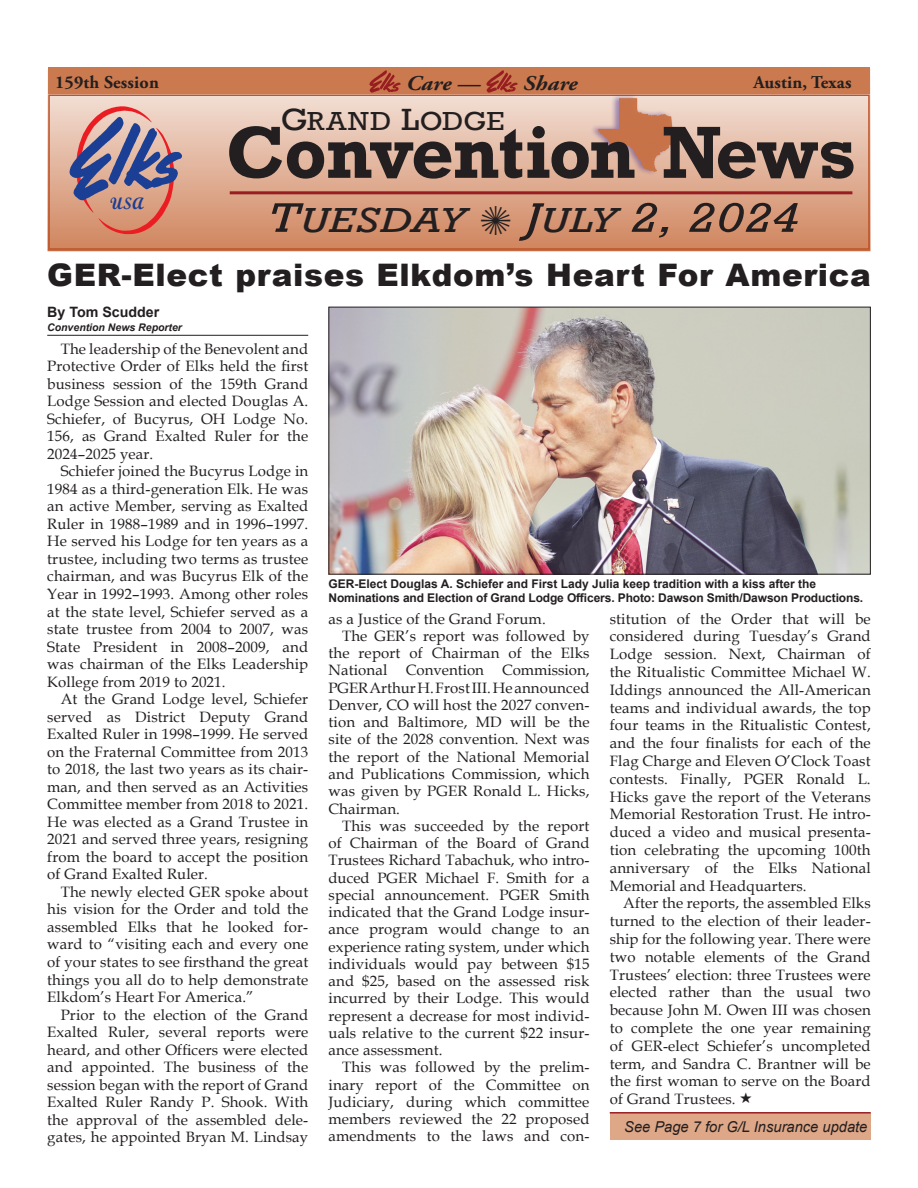
<style>
.page{position:relative;width:918px;height:1188px;background:#fff}
.page>*{position:absolute;margin:0;border:0;box-sizing:border-box;transform-origin:0 0}
.t1{font:700 75px "Rockwell";letter-spacing:-.02em;color:#231f20}
.t2{font:42px "Rockwell Italic SC850";color:#231f20;scale:1.25 1}
.t3{font:35.7px "Rockwell Italic SC850";letter-spacing:.015em;color:#231f20;scale:1.25 1}
.t4{font:900 31.05px "Arial";letter-spacing:.02em;color:#231f20}
.t5{font:26.85px "Rockwell SC850";letter-spacing:.055em;color:#231f20;scale:1.07 1}
.t6{font:italic 700 21px "Adobe Garamond Pro";letter-spacing:.005em;color:#231f20;scale:1.1 1}
.t7{font:700 18px "Adobe Garamond Pro";letter-spacing:.01em;color:#231f20}
.t8{font:16.5px "Script MT Bold";color:#1b3f94}
.t9{font:15px/17.5px "Book Antiqua";letter-spacing:.01em;color:#231f20;text-align:justify}
.t10{font:italic 15px "Arial";color:#231f20}
.t11{font:700 14.25px "Arial";color:#231f20}
.t12{font:700 12px/14.2px "Arial";letter-spacing:-.01em;color:#231f20}
.t13{font:italic 700 10.5px "Arial";color:#231f20}
.s1{font-size:31.5px}
.s2{font-size:42px}
.s3{font-size:35.7px}
</style>
<div class="page">
<img style="left:330px;top:309px;width:539px;height:264px">
<div style="left:328px;top:307px;width:543px;height:268px;border:1px solid #231f20"></div>
<hr style="left:47px;top:335px;width:261px;height:1px;background:#231f20">
<svg style="left:48px;top:97px;width:822px;height:154px;background:#e0af96"></svg>
<div style="left:48px;top:94px;width:822px;height:156px;border:2px solid #be5428"></div>
<div style="left:48px;top:68px;width:822px;height:26px;background:#cb794e"></div>
<img style="left:369px;top:70px;width:31px;height:22px">
<img style="left:487px;top:70px;width:30px;height:22px">
<img style="left:73px;top:103px;width:104px;height:134px">
<img style="left:69px;top:116px;width:113px;height:84px">
<div style="left:590px;top:94px;width:87px;height:82px;background:#442d8e;opacity:.75"></div>
<img style="left:597px;top:98px;width:80px;height:74px">
<hr style="left:230px;top:191px;width:622px;height:3px;background:#971d21">
<div style="left:610px;top:1113px;width:261px;height:27px;background:#dea787"></div>
<hr style="left:610px;top:1112px;width:261px;height:2px;background:#971d21">
<svg style="left:481px;top:205px;width:29px;height:30px"></svg>
<p class="t7" style="left:55px;top:72px;width:105px">159th Session</p>
<p class="t6" style="left:406px;top:71px;width:69px">Care —</p>
<p class="t6" style="left:523px;top:71px;width:51px">Share</p>
<p class="t7" style="left:753px;top:72px;width:100px">Austin, Texas</p>
<p class="t8" style="left:110px;top:194px;width:35px">USA</p>
<p class="t5" style="left:281px;top:105px;width:210px"><span class="s1">G</span>RAND <span class="s1">L</span>ODGE</p>
<p class="t1" style="left:225px;top:107px;width:632px">Convention News</p>
<p class="t3" style="left:269px;top:199px;width:159px"><span class="s2">T</span>UESDAY</p>
<p class="t2" style="left:526px;top:193px;width:221px">J<span class="s3">ULY</span> 2, 2024</p>
<p class="t4" style="left:47px;top:252px;width:825px">GER-Elect praises Elkdom’s Heart For America</p>
<p class="t11" style="left:47px;top:302px;width:114px">By Tom Scudder</p>
<p class="t13" style="left:47px;top:320px;width:136px">Convention News Reporter</p>
<p class="t9" style="left:47px;top:339px;width:263px;text-indent:14px">The leadership of the Benevolent and Protective Order of Elks held the first business session of the 159th Grand Lodge Session and elected Douglas A.<br>Schiefer, of Bucyrus, OH Lodge No.<br>156, as Grand Exalted Ruler for the 2024–2025 year.</p>
<p class="t9" style="left:47px;top:462px;width:263px;text-indent:14px">Schiefer joined the Bucyrus Lodge in 1984 as a third-generation Elk. He was an active Member, serving as Exalted Ruler in 1988–1989 and in 1996–1997.<br>He served his Lodge for ten years as a trustee, including two terms as trustee chairman, and was Bucyrus Elk of the Year in 1992–1993. Among other roles at the state level, Schiefer served as a state trustee from 2004 to 2007, was State President in 2008–2009, and was chairman of the Elks Leadership Kollege from 2019 to 2021.</p>
<p class="t9" style="left:47px;top:690px;width:263px;text-indent:14px">At the Grand Lodge level, Schiefer served as District Deputy Grand Exalted Ruler in 1998–1999. He served on the Fraternal Committee from 2013 to 2018, the last two years as its chair&shy;man, and then served as an Activities Committee member from 2018 to 2021.<br>He was elected as a Grand Trustee in 2021 and served three years, resigning from the board to accept the position of Grand Exalted Ruler.</p>
<p class="t9" style="left:47px;top:883px;width:263px;text-indent:14px">The newly elected GER spoke about his vision for the Order and told the assembled Elks that he looked for&shy;ward to “visiting each and every one of your states to see firsthand the great things you all do to help demonstrate Elkdom’s Heart For America.”</p>
<p class="t9" style="left:47px;top:1005px;width:263px;text-indent:14px">Prior to the election of the Grand Exalted Ruler, several reports were heard, and other Officers were elected and appointed. The business of the session began with the report of Grand Exalted Ruler Randy P. Shook. With the approval of the assembled dele&shy;gates, he appointed Bryan M. Lindsay</p>
<p class="t12" style="left:328px;top:576px;width:536px">GER-Elect Douglas A. Schiefer and First Lady Julia keep tradition with a kiss after the<br>Nominations and Election of Grand Lodge Officers. Photo: Dawson Smith/Dawson Productions.</p>
<p class="t9" style="left:328px;top:609px;width:219px">as a Justice of the Grand Forum.</p>
<p class="t9" style="left:328px;top:627px;width:263px;text-indent:14px">The GER’s report was followed by the report of Chairman of the Elks National Convention Commission, PGER Arthur H. Frost III. He announced Denver, CO will host the 2027 conven&shy;tion and Baltimore, MD will be the site of the 2028 convention. Next was the report of the National Memorial and Publications Commission, which was given by PGER Ronald L. Hicks, Chairman.</p>
<p class="t9" style="left:328px;top:817px;width:263px;text-indent:14px">This was succeeded by the report of Chairman of the Board of Grand Trustees Richard Tabachuk, who intro&shy;duced PGER Michael F. Smith for a special announcement. PGER Smith indicated that the Grand Lodge insur&shy;ance program would change to an experience rating system, under which individuals would pay between $15 and $25, based on the assessed risk incurred by their Lodge. This would represent a decrease for most individ&shy;uals relative to the current $22 insur&shy;ance assessment.</p>
<p class="t9" style="left:328px;top:1058px;width:263px;text-indent:14px">This was followed by the prelim&shy;inary report of the Committee on Judiciary, during which committee members reviewed the 22 proposed amendments to the laws and con-</p>
<p class="t9" style="left:610px;top:609px;width:263px">stitution of the Order that will be considered during Tuesday’s Grand Lodge session. Next, Chairman of the Ritualistic Committee Michael W.<br>Iddings announced the All-American teams and individual awards, the top four teams in the Ritualistic Contest, and the four finalists for each of the Flag Charge and Eleven O’Clock Toast contests. Finally, PGER Ronald L.<br>Hicks gave the report of the Veterans Memorial Restoration Trust. He intro&shy;duced a video and musical presenta&shy;tion celebrating the upcoming 100th anniversary of the Elks National Memorial and Headquarters.</p>
<p class="t9" style="left:610px;top:894px;width:263px;text-indent:14px">After the reports, the assembled Elks turned to the election of their leader&shy;ship for the following year. There were two notable elements of the Grand Trustees’ election: three Trustees were elected rather than the usual two because John M. Owen III was chosen to complete the one year remaining of GER-elect Schiefer’s uncompleted term, and Sandra C. Brantner will be the first woman to serve on the Board of Grand Trustees. ★</p>
<p class="t10" style="left:624px;top:1117px;width:245px">See Page 7 for G/L Insurance update</p>
</div>
